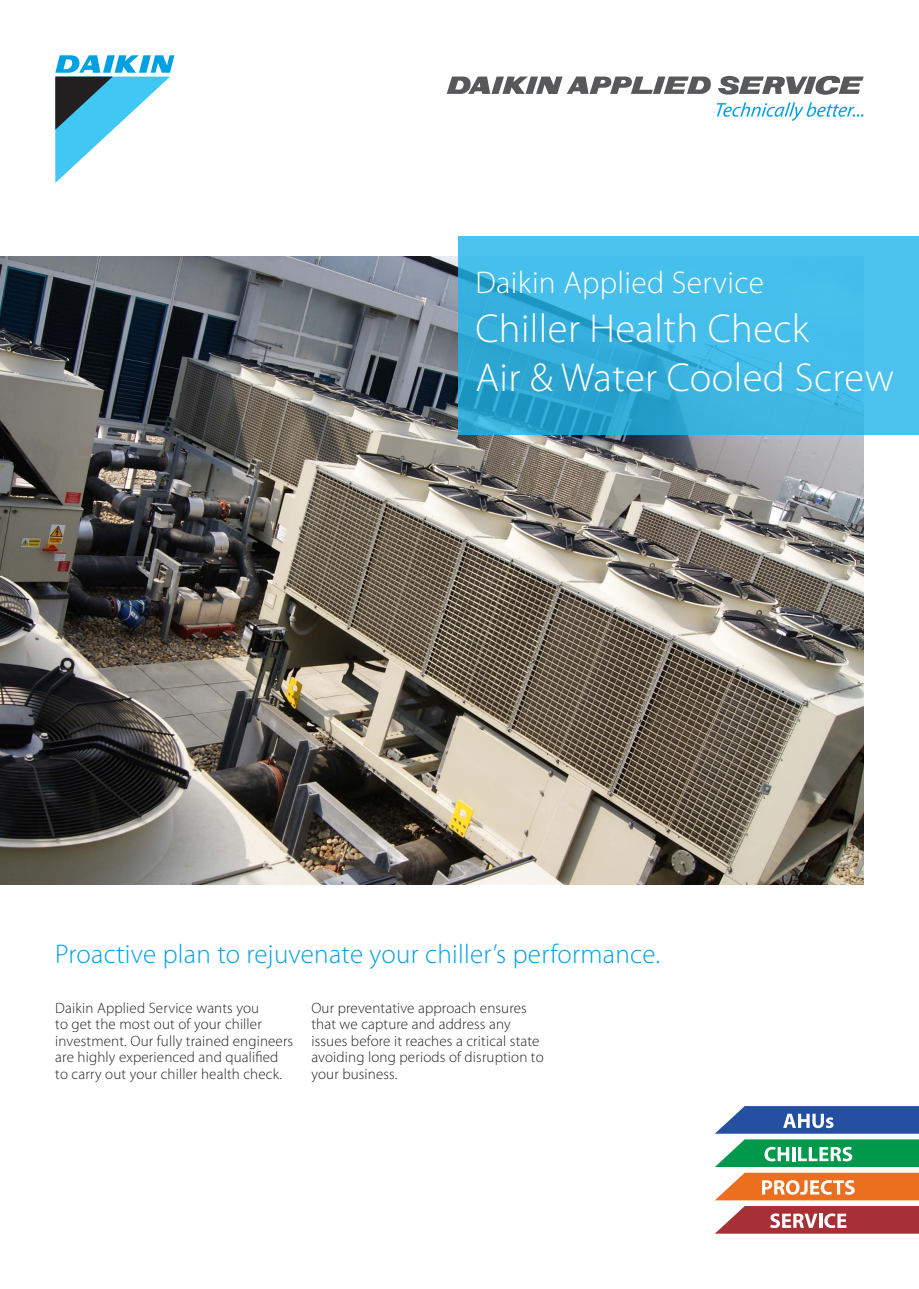
<style>
.page{position:relative;width:919px;height:1289px;background:#fff}
.page>*{position:absolute;margin:0;border:0;box-sizing:border-box;transform-origin:0 0}
.title_body_headline{font:300 40.5px "Myriad Pro";letter-spacing:.01em;color:#fff}
.title_body_headline-2{font:300 31.5px "Myriad Pro";letter-spacing:.01em;color:#fff}
.product_subheadline{font:300 27px "Myriad Pro";letter-spacing:.01em;color:#00a1e3}
.Feature_Item_CE{font:300 15px/16.5px "Myriad Pro";letter-spacing:.01em;color:#231f20}
</style>
<div class="page">
<img style="left:0;top:256px;width:863px;height:628px">
<svg style="left:458px;top:237px;width:460px;height:198px;background:#3eb6e2"></svg>
<svg style="left:55px;top:55px;width:119px;height:128px"></svg>
<svg style="left:446px;top:77px;width:264px;height:17px"></svg>
<svg style="left:718px;top:76px;width:145px;height:19px"></svg>
<svg style="left:716px;top:102px;width:147px;height:19px"></svg>
<svg style="left:715px;top:1106px;width:203px;height:27px;background:#4367af"></svg>
<svg style="left:716px;top:1139px;width:202px;height:27px"></svg>
<svg style="left:715px;top:1172px;width:203px;height:61px"></svg>
<p class="title_body_headline-2" style="left:475px;top:264px;width:290px">Daikin Applied Service</p>
<p class="title_body_headline" style="left:475px;top:304px;width:335px">Chiller Health Check</p>
<p class="title_body_headline" style="left:475px;top:352px;width:420px">Air &amp; Water Cooled Screw</p>
<p class="product_subheadline" style="left:55px;top:938px;width:606px">Proactive plan to rejuvenate your chiller’s performance.</p>
<p class="Feature_Item_CE" style="left:55px;top:999px;width:239px">Daikin Applied Service wants you<br>to get the most out of your chiller investment. Our fully trained engineers are highly experienced and qualified to carry out your chiller health check.</p>
<p class="Feature_Item_CE" style="left:311px;top:999px;width:234px">Our preventative approach ensures that we capture and address any issues before it reaches a critical state avoiding long periods of disruption to your business.</p>
</div>
